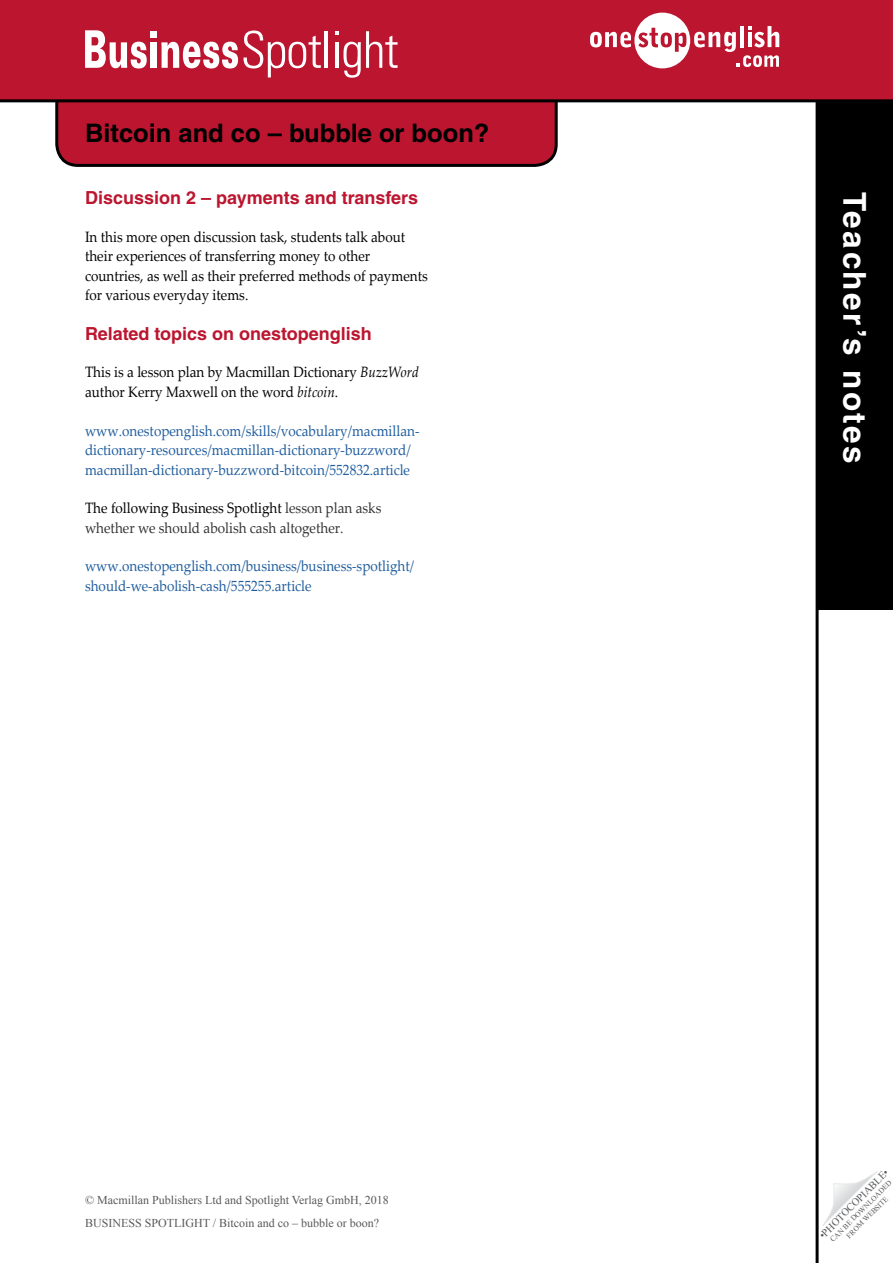
<style>
.page{position:relative;width:893px;height:1263px;background:#fff}
.page>*{position:absolute;margin:0;border:0;box-sizing:border-box;transform-origin:0 0}
.t1{font:700 31.5px "Helvetica LT Std";letter-spacing:.08em;color:#fff}
._17pt_LessonTitle{font:700 25.5px "Helvetica LT Std";color:#000}
.t2{font:700 25.5px "Arial";color:#000}
._12pt_title{font:700 18px "Helvetica LT Std";color:#bb152f}
.Body_text{font:15px/19.5px "Palatino Linotype";color:#000;scale:.9 1}
.Body_link{font:15px/19.5px "Palatino Linotype";color:#215e9e;scale:.9 1}
.Body_text-2{font:15px/19.5px "Palatino Linotype";color:#333;scale:.9 1}
.t3{font:12px/23px "Times New Roman";color:#58595b}
.t4{font:10.5px "Times New Roman";color:#58595b}
.t5{font:7.5px/9px "Times New Roman";color:#58595b;text-align:center}
.s1{font-style:italic}
.s2{color:#000}
</style>
<div class="page">
<svg style="left:822px;top:1171px;width:55px;height:55px"></svg>
<div style="left:819px;top:99px;width:74px;height:511px;background:#000"></div>
<hr style="left:816px;top:99px;width:3px;height:1164px;background:#000">
<svg style="left:55px;top:102px;width:503px;height:65px;background:#af152d"></svg>
<div style="left:0;top:0;width:893px;height:101px;background:#bb152f"></div>
<hr style="left:0;top:99px;width:893px;height:3px;background:#000">
<svg style="left:590px;top:13px;width:189px;height:55px"></svg>
<svg style="left:85px;top:30px;width:62px;height:39px"></svg>
<div style="left:150px;top:31px;width:7px;height:7px;background:#fff"></div>
<div style="left:151px;top:42px;width:6px;height:26px;background:#fff"></div>
<svg style="left:161px;top:31px;width:160px;height:46px"></svg>
<hr style="left:325px;top:31px;width:3px;height:37px;background:#fff">
<svg style="left:335px;top:31px;width:63px;height:47px"></svg>
<p class="_17pt_LessonTitle" style="left:85px;top:118px;width:406px">Bitcoin and co – bubble or boon?</p>
<h2 class="t2" style="left:85px;top:118px;width:228px">Powers i the East</h2>
<p class="_12pt_title" style="left:85px;top:187px;width:334px">Discussion 2 – payments and transfers</p>
<p class="Body_text" style="left:85px;top:226px;width:382px">In this more open discussion task, students talk about their experiences of transferring money to other countries, as well as their preferred methods of payments for various everyday items.</p>
<p class="_12pt_title" style="left:85px;top:323px;width:288px">Related topics on onestopenglish</p>
<p class="Body_text" style="left:85px;top:362px;width:372px">This is a lesson plan by Macmillan Dictionary <span class="s1">BuzzWord </span>author Kerry Maxwell on the word <span class="s1">bitcoin</span>.</p>
<p class="Body_link" style="left:85px;top:420px;width:373px">www.onestopenglish.com/skills/vocabulary/macmillan&shy;dictionary-resources/macmillan-dictionary-buzzword/ macmillan-dictionary-buzzword-bitcoin/552832.article</p>
<p class="Body_text-2" style="left:85px;top:498px;width:331px"><span class="s2">The following Business Spotlight</span> lesson plan asks whether we should abolish cash altogether.</p>
<p class="Body_link" style="left:85px;top:556px;width:367px">www.onestopenglish.com/business/business-spotlight/ should-we-abolish-cash/555255.article</p>
<p class="t3" style="left:85px;top:1189px;width:305px">© Macmillan Publishers Ltd and Spotlight Verlag GmbH, 2018<br>BUSINESS SPOTLIGHT / Bitcoin and co – bubble or boon?</p>
<h1 class="t1" style="left:874px;top:192px;width:273px;rotate:90deg">Teacher’s notes</h1>
<p class="t4" style="left:816px;top:1232px;width:95px;rotate:-45deg">•PHOTOCOPIABLE•</p>
<p class="t5" style="left:828px;top:1237px;width:85px;rotate:-45deg">CAN BE DOWNLOADED<br>FROM WEBSITE</p>
</div>
